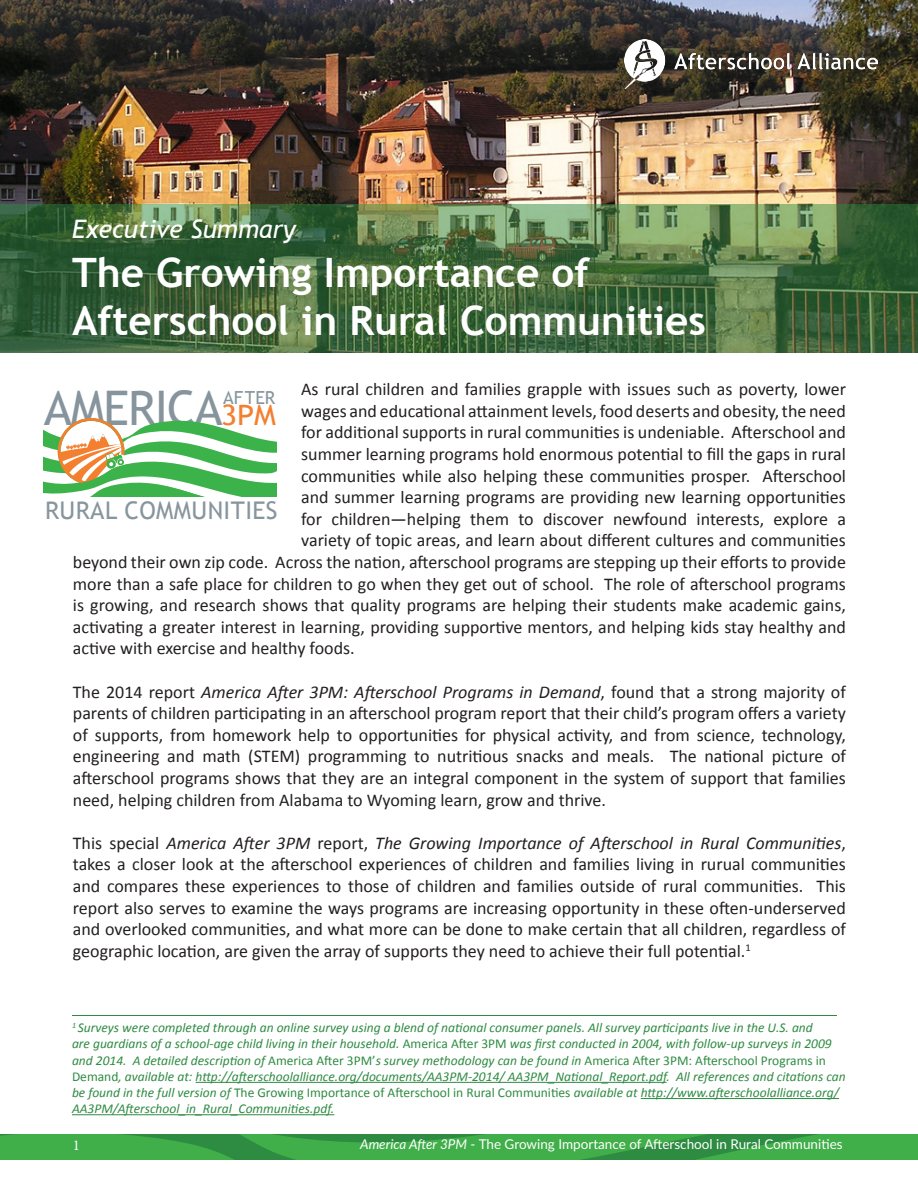
<style>
.page{position:relative;width:918px;height:1188px;background:#fff}
.page>*{position:absolute;margin:0;border:0;box-sizing:border-box;transform-origin:0 0}
.t1{font:47.7px "Trebuchet MS";letter-spacing:-.02em;color:#86959d}
.t2{font:700 40.5px "Trebuchet MS";color:#fff}
.t3{font:italic 25.5px "Trebuchet MS";color:#fff}
.t4{font:24.3px "Trebuchet MS";letter-spacing:.015em;color:#87959d}
.t5{font:18px/21.6px "Calibri";color:#231f20;text-align:justify}
.t6{font:18px "Trebuchet MS";color:#87959d}
.t7{font:15px "Minion Pro";color:#fff}
.t8{font:italic 13.5px/16.2px "Calibri";color:#2e8b42}
.t9{font:13.5px "Lato";color:#fff}
.s1{font-style:italic}
.s2{font-size:28.2px;color:#f47f2f}
.s3{font-style:normal}
</style>
<div class="page">
<svg style="left:0;top:1134px;width:918px;height:25px;background:#3ba547"></svg>
<img style="left:0;top:0;width:918px;height:204px">
<hr style="left:196px;top:1082px;width:471px;height:1px;background:#2e8b42">
<hr style="left:641px;top:1098px;width:198px;height:1px;background:#2e8b42">
<hr style="left:72px;top:1114px;width:262px;height:1px;background:#2e8b42">
<svg style="left:44px;top:418px;width:232px;height:78px"></svg>
<hr style="left:72px;top:1015px;width:765px;height:1px;background:#2e8b42">
<svg style="left:0;top:204px;width:918px;height:148px;background:#496d41"></svg>
<img style="left:624px;top:40px;width:254px;height:48px">
<p class="t3" style="left:72px;top:214px;width:225px">Executive Summary</p>
<p class="t2" style="left:72px;top:247px;width:519px">The Growing Importance of</p>
<p class="t2" style="left:72px;top:296px;width:636px">Afterschool in Rural Communities</p>
<p class="t5" style="left:301px;top:378px;width:546px">As rural children and families grapple with issues such as poverty, lower</p>
<p class="t5" style="left:301px;top:400px;width:546px">wages and educational attainment levels, food deserts and obesity, the need</p>
<p class="t5" style="left:301px;top:422px;width:546px">for additional supports in rural communities is undeniable. Afterschool and</p>
<p class="t5" style="left:301px;top:443px;width:546px">summer learning programs hold enormous potential to fill the gaps in rural</p>
<p class="t5" style="left:301px;top:465px;width:546px">communities while also helping these communities prosper. Afterschool</p>
<p class="t5" style="left:301px;top:486px;width:546px">and summer learning programs are providing new learning opportunities</p>
<p class="t5" style="left:301px;top:508px;width:546px">for children—helping them to discover newfound interests, explore a</p>
<p class="t5" style="left:301px;top:530px;width:546px">variety of topic areas, and learn about different cultures and communities</p>
<p class="t5" style="left:73px;top:551px;width:775px">beyond their own zip code. Across the nation, afterschool programs are stepping up their efforts to provide</p>
<p class="t5" style="left:73px;top:573px;width:775px">more than a safe place for children to go when they get out of school. The role of afterschool programs</p>
<p class="t5" style="left:73px;top:594px;width:775px">is growing, and research shows that quality programs are helping their students make academic gains,</p>
<p class="t5" style="left:73px;top:616px;width:775px">activating a greater interest in learning, providing supportive mentors, and helping kids stay healthy and</p>
<p class="t5" style="left:73px;top:638px;width:283px">active with exercise and healthy foods.</p>
<p class="t5" style="left:73px;top:681px;width:775px">The 2014 report <span class="s1">America After 3PM: Afterschool Programs in Demand</span>, found that a strong majority of parents of children participating in an afterschool program report that their child’s program offers a variety of supports, from homework help to opportunities for physical activity, and from science, technology, engineering and math (STEM) programming to nutritious snacks and meals. The national picture of afterschool programs shows that they are an integral component in the system of support that families need, helping children from Alabama to Wyoming learn, grow and thrive.</p>
<p class="t5" style="left:73px;top:832px;width:775px">This special <span class="s1">America After 3PM</span> report, <span class="s1">The Growing Importance of Afterschool in Rural Communities</span>, takes a closer look at the afterschool experiences of children and families living in rurual communities and compares these experiences to those of children and families outside of rural communities. This report also serves to examine the ways programs are increasing opportunity in these often-underserved and overlooked communities, and what more can be done to make certain that all children, regardless of geographic location, are given the array of supports they need to achieve their full potential.<sup>1</sup></p>
<p class="t1" style="left:44px;top:380px;width:234px">AMERICA<span class="s2">3PM</span></p>
<p class="t6" style="left:223px;top:387px;width:54px">AFTER</p>
<p class="t4" style="left:45px;top:496px;width:234px">RURAL COMMUNITIES</p>
<p class="t8" style="left:72px;top:1019px;width:775px"><sup>1</sup> Surveys were completed through an online survey using a blend of national consumer panels. All survey participants live in the U.S. and<br>are guardians of a school-age child living in their household. <span class="s3">America After 3PM</span> was first conducted in 2004, with follow-up surveys in 2009 and 2014. A detailed description of <span class="s3">America After 3PM’</span>s survey methodology can be found in <span class="s3">America After 3PM: Afterschool Programs in Demand</span>, available at: http://afterschoolalliance.org/documents/AA3PM-2014/ AA3PM_National_Report.pdf. All references and citations can be found in the full version of <span class="s3">The Growing Importance of Afterschool in Rural Communities</span> available at http://www.afterschoolalliance.org/ AA3PM/Afterschool_in_Rural_Communities.pdf.</p>
<p class="t7" style="left:73px;top:1136px;width:9px">1</p>
<p class="t9" style="left:360px;top:1135px;width:484px"><span class="s1">America After 3PM</span> - The Growing Importance of Afterschool in Rural Communities</p>
</div>
